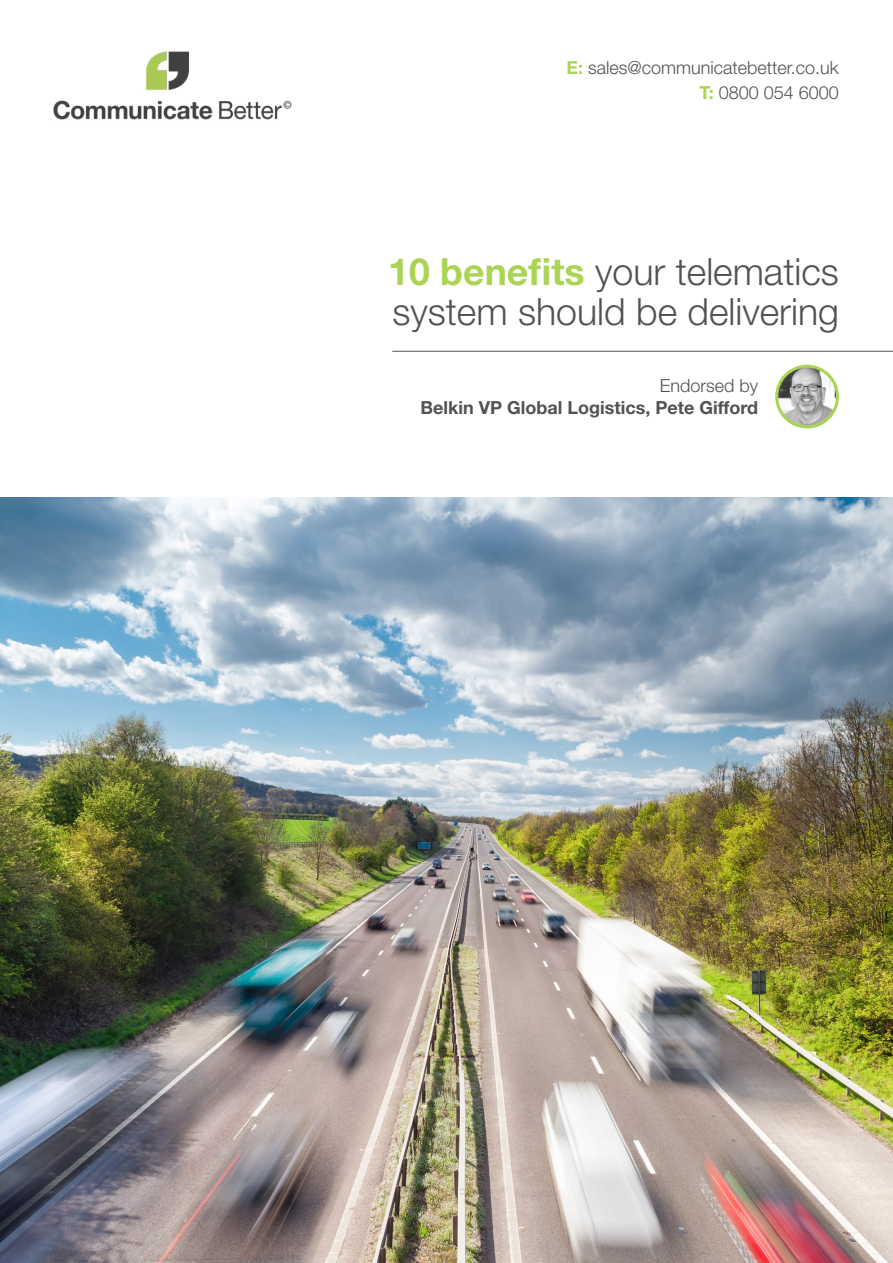
<style>
.page{position:relative;width:893px;height:1263px;background:#fff}
.page>*{position:absolute;margin:0;border:0;box-sizing:border-box;transform-origin:0 0}
.t1{font:300 37.5px/40.5px "Helvetica Neue LT";color:#525254}
.t2{font:300 18px/25.5px "Helvetica Neue LT";color:#525254;text-align:right}
.t3{font:700 18px "Helvetica Neue LT";color:#525254}
.s1{font-weight:700;color:#acd454}
</style>
<div class="page">
<img style="left:0;top:497px;width:893px;height:766px">
<hr style="left:392px;top:351px;width:501px;height:1px;background:#525254">
<img style="left:777px;top:366px;width:60px;height:61px;border-radius:30px">
<div style="left:775px;top:365px;width:64px;height:63px;border:3px solid #acd454;border-radius:50%"></div>
<img style="left:54px;top:51px;width:238px;height:69px">
<p class="t2" style="left:566px;top:54px;width:274px"><span class="s1">E:</span> sales@communicatebetter.co.uk<br><span class="s1">T:</span> 0800 054 6000</p>
<h1 class="t1" style="left:388px;top:250px;width:452px"><span class="s1">10 benefits</span> your telematics system should be delivering</h1>
<p class="t2" style="left:660px;top:372px;width:100px">Endorsed by</p>
<p class="t3" style="left:421px;top:396px;width:339px">Belkin VP Global Logistics, Pete Gifford</p>
</div>
